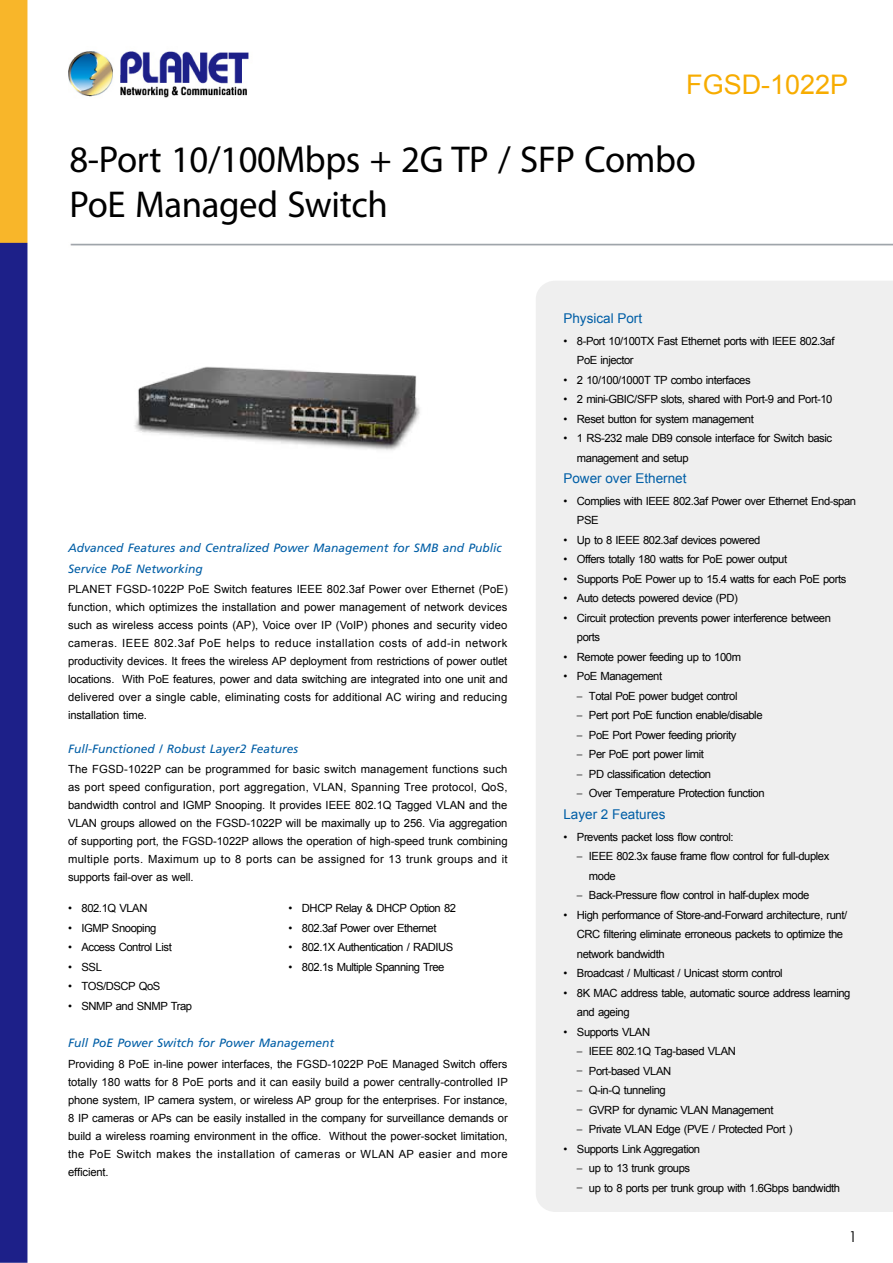
<style>
.page{position:relative;width:893px;height:1263px;background:#fff}
.page>*{position:absolute;margin:0;border:0;box-sizing:border-box;transform-origin:0 0}
.t1{font:37.5px/45px "Myriad Pro";letter-spacing:-.01em;color:#000}
.t2{font:27px "Arial";color:#f7ac00}
.t3{font:15px "Century Gothic";color:#000}
.t4{font:13.5px "Arial";color:#005ea6}
.t5{font:italic 12px/21px "Frutiger";color:#005ea6}
.t6{font:11.25px/18px "Arial";letter-spacing:-.04em;color:#000}
.s1{font-family:"Frutiger";font-weight:300}
</style>
<div class="page">
<img style="left:0;top:0;width:893px;height:1263px">
<div style="left:536px;top:281px;width:357px;height:931px;background:#efefef"></div>
<img style="left:117px;top:312px;width:321px;height:182px">
<h2 class="t2" style="left:686px;top:67px;width:164px">FGSD-1022P</h2>
<h1 class="t1" style="left:69px;top:136px;width:628px">8-Port 10/100Mbps + 2G TP / SFP Combo<br>PoE Managed Switch</h1>
<p class="t5" style="left:68px;top:537px;width:435px">Advanced Features and Centralized Power Management for SMB and Public<br>Service PoE Networking</p>
<p class="t6" style="left:68px;top:580px;width:441px;text-align:justify">PLANET FGSD-1022P PoE Switch features IEEE 802.3af Power over Ethernet (PoE) function, which optimizes the installation and power management of network devices such as wireless access points (AP), Voice over IP (VoIP) phones and security video cameras. IEEE 802.3af PoE helps to reduce installation costs of add-in network productivity devices. It frees the wireless AP deployment from restrictions of power outlet locations. With PoE features, power and data switching are integrated into one unit and delivered over a single cable, eliminating costs for additional AC wiring and reducing installation time.</p>
<p class="t5" style="left:68px;top:738px;width:232px">Full-Functioned / Robust Layer2 Features</p>
<p class="t6" style="left:68px;top:760px;width:441px;text-align:justify">The FGSD-1022P can be programmed for basic switch management functions such as port speed configuration, port aggregation, VLAN, Spanning Tree protocol, QoS, bandwidth control and IGMP Snooping. It provides IEEE 802.1Q Tagged VLAN and the VLAN groups allowed on the FGSD-1022P will be maximally up to 256. Via aggregation of supporting port, the FGSD-1022P allows the operation of high-speed trunk combining multiple ports. Maximum up to 8 ports can be assigned for 13 trunk groups and it supports fail-over as well.</p>
<p class="t6" style="left:68px;top:899px;width:81px">• 802.1Q VLAN</p>
<p class="t6" style="left:68px;top:919px;width:90px">• IGMP Snooping</p>
<p class="t6" style="left:68px;top:938px;width:105px">• Access Control List</p>
<p class="t6" style="left:68px;top:958px;width:35px">• SSL</p>
<p class="t6" style="left:68px;top:977px;width:94px">• TOS/DSCP QoS</p>
<p class="t6" style="left:68px;top:997px;width:126px">• SNMP and SNMP Trap</p>
<p class="t6" style="left:288px;top:899px;width:169px">• DHCP Relay &amp; DHCP Option 82</p>
<p class="t6" style="left:288px;top:919px;width:150px">• 802.3af Power over Ethernet</p>
<p class="t6" style="left:288px;top:938px;width:166px">• 802.1X Authentication / RADIUS</p>
<p class="t6" style="left:288px;top:958px;width:157px">• 802.1s Multiple Spanning Tree</p>
<p class="t5" style="left:68px;top:1032px;width:268px">Full PoE Power Switch for Power Management</p>
<p class="t6" style="left:68px;top:1055px;width:441px;text-align:justify">Providing 8 PoE in-line power interfaces, the FGSD-1022P PoE Managed Switch offers totally 180 watts for 8 PoE ports and it can easily build a power centrally-controlled IP phone system, IP camera system, or wireless AP group for the enterprises. For instance, 8 IP cameras or APs can be easily installed in the company for surveillance demands or build a wireless roaming environment in the office. Without the power-socket limitation, the PoE Switch makes the installation of cameras or WLAN AP easier and more efficient.</p>
<p class="t4" style="left:563px;top:310px;width:80px">Physical Port</p>
<p class="t6" style="left:577px;top:331px;width:259px;line-height:19.5px;text-indent:-14px">• 8-Port 10/100TX Fast Ethernet ports with IEEE 802.3af<br>PoE injector</p>
<p class="t6" style="left:563px;top:371px;width:189px">• 2 10/100/1000T TP combo interfaces</p>
<p class="t6" style="left:563px;top:391px;width:271px">• 2 mini-GBIC/SFP slots, shared with Port-9 and Port-10</p>
<p class="t6" style="left:563px;top:410px;width:192px">• Reset button for system management</p>
<p class="t6" style="left:577px;top:429px;width:257px;line-height:19.5px;text-indent:-14px">• 1 RS-232 male DB9 console interface for Switch basic management and setup</p>
<p class="t4" style="left:563px;top:470px;width:125px">Power over Ethernet</p>
<p class="t6" style="left:577px;top:491px;width:281px;line-height:19.5px;text-indent:-14px">• Complies with IEEE 802.3af Power over Ethernet End-span<br>PSE</p>
<p class="t6" style="left:563px;top:531px;width:198px">• Up to 8 IEEE 802.3af devices powered</p>
<p class="t6" style="left:563px;top:551px;width:225px">• Offers totally 180 watts for PoE power output</p>
<p class="t6" style="left:563px;top:570px;width:284px">• Supports PoE Power up to 15.4 watts for each PoE ports</p>
<p class="t6" style="left:563px;top:590px;width:176px">• Auto detects powered device (PD)</p>
<p class="t6" style="left:577px;top:608px;width:256px;line-height:19.5px;text-indent:-14px">• Circuit protection prevents power interference between ports</p>
<p class="t6" style="left:563px;top:648px;width:179px">• Remote power feeding up to 100m</p>
<p class="t6" style="left:563px;top:668px;width:100px">• PoE Management</p>
<p class="t6" style="left:577px;top:687px;width:162px"><span class="s1">–</span> Total PoE power budget control</p>
<p class="t6" style="left:577px;top:707px;width:187px"><span class="s1">–</span> Pert port PoE function enable/disable</p>
<p class="t6" style="left:577px;top:726px;width:161px"><span class="s1">–</span> PoE Port Power feeding priority</p>
<p class="t6" style="left:577px;top:746px;width:128px"><span class="s1">–</span> Per PoE port power limit</p>
<p class="t6" style="left:577px;top:765px;width:136px"><span class="s1">–</span> PD classification detection</p>
<p class="t6" style="left:577px;top:785px;width:189px"><span class="s1">–</span> Over Temperature Protection function</p>
<p class="t4" style="left:563px;top:805px;width:104px">Layer 2 Features</p>
<p class="t6" style="left:563px;top:828px;width:172px">• Prevents packet loss flow control:</p>
<p class="t6" style="left:589px;top:846px;width:242px;line-height:19.5px;text-indent:-12px"><span class="s1">–</span> IEEE 802.3x fause frame flow control for full-duplex mode</p>
<p class="t6" style="left:577px;top:886px;width:234px"><span class="s1">–</span> Back-Pressure flow control in half-duplex mode</p>
<p class="t6" style="left:577px;top:905px;width:272px;line-height:19.5px;text-indent:-14px">• High performance of Store-and-Forward architecture, runt/<br>CRC filtering eliminate erroneous packets to optimize the network bandwidth</p>
<p class="t6" style="left:563px;top:964px;width:221px">• Broadcast / Multicast / Unicast storm control</p>
<p class="t6" style="left:577px;top:983px;width:275px;line-height:19.5px;text-indent:-14px">• 8K MAC address table, automatic source address learning and ageing</p>
<p class="t6" style="left:563px;top:1023px;width:88px">• Supports VLAN</p>
<p class="t6" style="left:577px;top:1042px;width:160px"><span class="s1">–</span> IEEE 802.1Q Tag-based VLAN</p>
<p class="t6" style="left:577px;top:1062px;width:96px"><span class="s1">–</span> Port-based VLAN</p>
<p class="t6" style="left:577px;top:1081px;width:90px"><span class="s1">–</span> Q-in-Q tunneling</p>
<p class="t6" style="left:577px;top:1101px;width:198px"><span class="s1">–</span> GVRP for dynamic VLAN Management</p>
<p class="t6" style="left:577px;top:1120px;width:217px"><span class="s1">–</span> Private VLAN Edge (PVE / Protected Port )</p>
<p class="t6" style="left:563px;top:1140px;width:138px">• Supports Link Aggregation</p>
<p class="t6" style="left:577px;top:1159px;width:115px"><span class="s1">–</span> up to 13 trunk groups</p>
<p class="t6" style="left:577px;top:1179px;width:265px"><span class="s1">–</span> up to 8 ports per trunk group with 1.6Gbps bandwidth</p>
<h3 class="t3" style="left:849px;top:1227px;width:10px">1</h3>
</div>
